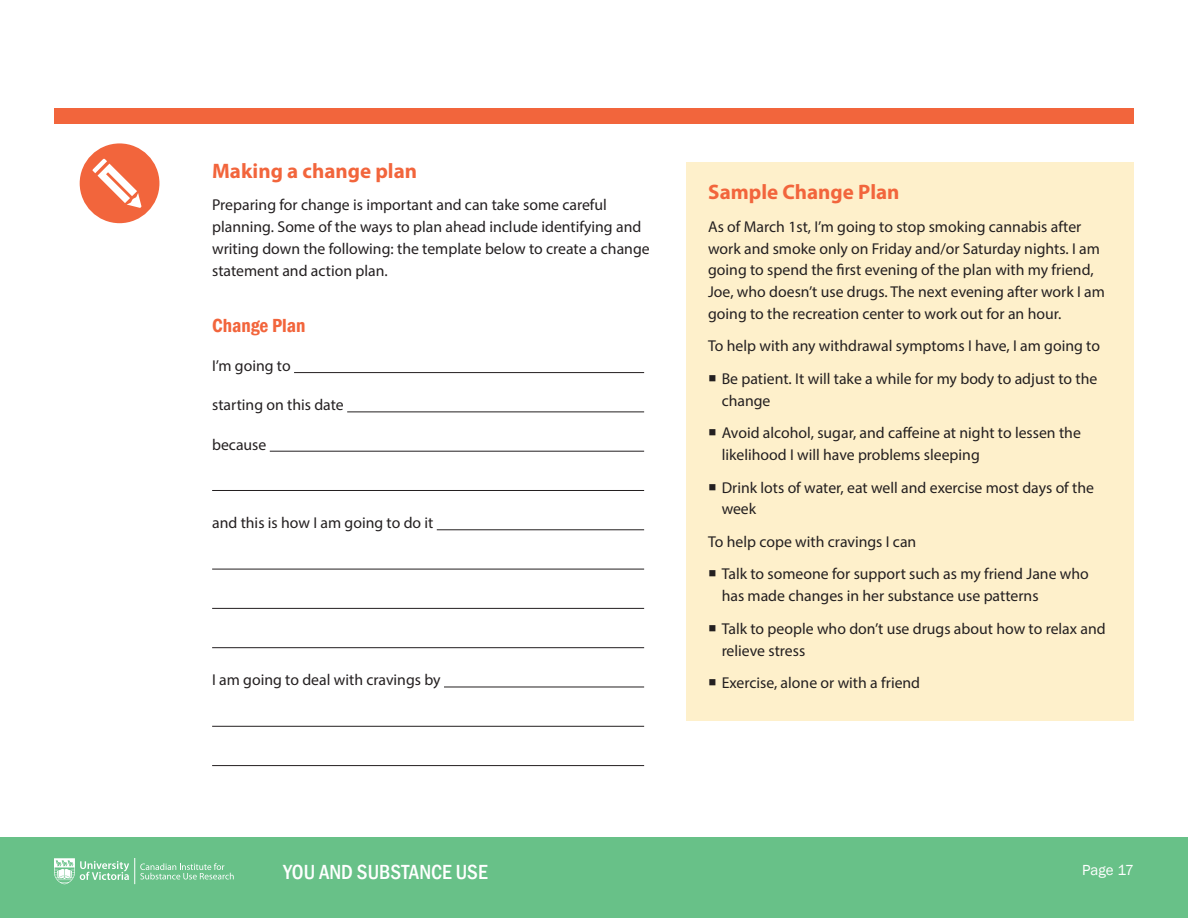
<style>
.page{position:relative;width:1188px;height:918px;background:#fff}
.page>*{position:absolute;margin:0;border:0;box-sizing:border-box;transform-origin:0 0}
.EXERCISES_-_intro_se{font:700 21px "Myriad Pro";color:#f2653c}
.t1{font:500 condensed 21px "Franklin Gothic";color:#fff}
.RESOURCES_titles{font:600 condensed 19.5px "Franklin Gothic";color:#f2653c}
.BODY_TEXT{font:15.75px/21.8px "Myriad Pro";color:#231f20}
.t2{font:15px "Franklin Gothic";color:#fff}
</style>
<div class="page">
<div style="left:0;top:837px;width:1188px;height:81px;background:#68c188"></div>
<svg style="left:54px;top:858px;width:180px;height:26px"></svg>
<div style="left:687px;top:162px;width:447px;height:558px;background:#fef0cb"></div>
<hr style="left:294px;top:372px;width:350px;height:1px;background:#231f20">
<hr style="left:347px;top:411px;width:297px;height:1px;background:#231f20">
<hr style="left:270px;top:451px;width:374px;height:1px;background:#231f20">
<hr style="left:212px;top:490px;width:432px;height:1px;background:#231f20">
<hr style="left:437px;top:529px;width:207px;height:1px;background:#231f20">
<hr style="left:212px;top:569px;width:432px;height:1px;background:#231f20">
<hr style="left:212px;top:608px;width:432px;height:1px;background:#231f20">
<hr style="left:212px;top:647px;width:432px;height:1px;background:#231f20">
<hr style="left:444px;top:687px;width:200px;height:1px;background:#231f20">
<hr style="left:212px;top:726px;width:432px;height:1px;background:#231f20">
<hr style="left:212px;top:765px;width:432px;height:1px;background:#231f20">
<div style="left:80px;top:143px;width:79px;height:80px;background:#f2653c;border-radius:50%"></div>
<svg style="left:92px;top:159px;width:50px;height:49px"></svg>
<div style="left:54px;top:108px;width:1080px;height:16px;background:#f2653c"></div>
<p class="EXERCISES_-_intro_se" style="left:212px;top:157px;width:206px">Making a change plan</p>
<p class="BODY_TEXT" style="left:212px;top:194px;width:439px">Preparing for change is important and can take some careful planning. Some of the ways to plan ahead include identifying and writing down the following: the template below to create a change statement and action plan.</p>
<p class="RESOURCES_titles" style="left:212px;top:312px;width:95px">Change Plan</p>
<p class="BODY_TEXT" style="left:212px;top:355px;width:80px">I’m going to</p>
<p class="BODY_TEXT" style="left:212px;top:394px;width:133px">starting on this date</p>
<p class="BODY_TEXT" style="left:212px;top:433px;width:56px">because</p>
<p class="BODY_TEXT" style="left:212px;top:512px;width:223px">and this is how I am going to do it</p>
<p class="BODY_TEXT" style="left:212px;top:669px;width:230px">I am going to deal with cravings by</p>
<p class="EXERCISES_-_intro_se" style="left:708px;top:179px;width:193px">Sample Change Plan</p>
<p class="BODY_TEXT" style="left:708px;top:215px;width:398px">As of March 1st, I’m going to stop smoking cannabis after work and smoke only on Friday and/or Saturday nights. I am going to spend the first evening of the plan with my friend, Joe, who doesn’t use drugs. The next evening after work I am going to the recreation center to work out for an hour.</p>
<p class="BODY_TEXT" style="left:708px;top:335px;width:393px">To help with any withdrawal symptoms I have, I am going to</p>
<p class="BODY_TEXT" style="left:722px;top:368px;width:377px">Be patient. It will take a while for my body to adjust to the change</p>
<p class="BODY_TEXT" style="left:722px;top:422px;width:361px">Avoid alcohol, sugar, and caffeine at night to lessen the likelihood I will have problems sleeping</p>
<p class="BODY_TEXT" style="left:722px;top:476px;width:374px">Drink lots of water, eat well and exercise most days of the week</p>
<p class="BODY_TEXT" style="left:708px;top:530px;width:210px">To help cope with cravings I can</p>
<p class="BODY_TEXT" style="left:722px;top:563px;width:369px">Talk to someone for support such as my friend Jane who has made changes in her substance use patterns</p>
<p class="BODY_TEXT" style="left:722px;top:617px;width:386px">Talk to people who don’t use drugs about how to relax and relieve stress</p>
<p class="BODY_TEXT" style="left:722px;top:672px;width:200px">Exercise, alone or with a friend</p>
<h1 class="t1" style="left:284px;top:858px;width:206px">YOU AND SUBSTANCE USE</h1>
<p class="t2" style="left:1082px;top:860px;width:53px">Page 17</p>
</div>
